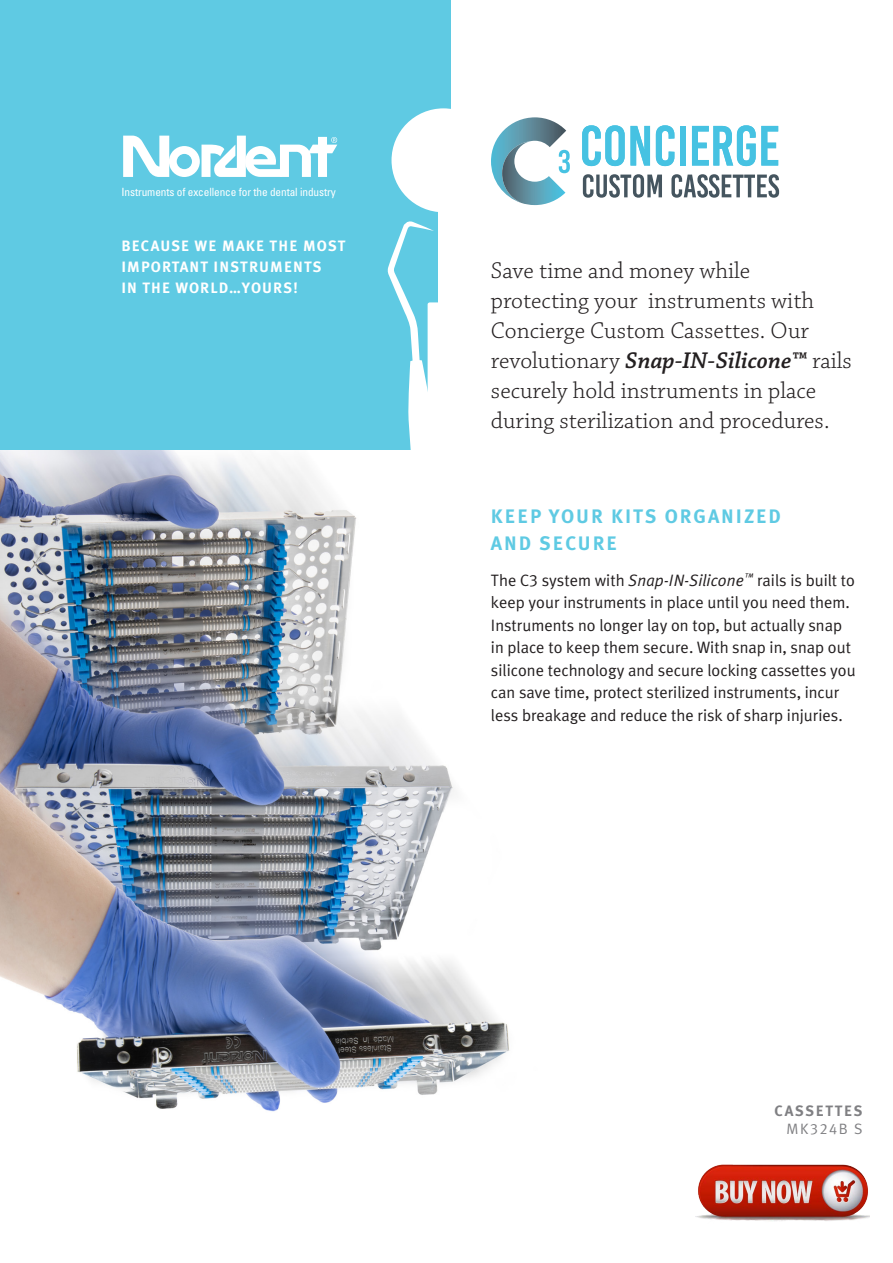
<style>
.page{position:relative;width:893px;height:1263px;background:#fff}
.page>*{position:absolute;margin:0;border:0;box-sizing:border-box;transform-origin:0 0}
.t1{font:300 24px/30px "Chaparral Pro";color:#231f20}
.t2{font:19.5px/27px "Meta Plus Bold Caps";letter-spacing:.1em;color:#5fcae3}
.t3{font:16.5px/22.5px "Meta Plus Normal";color:#231f20}
.t4{font:700 15px/21px "Meta Plus";letter-spacing:.075em;color:#fff}
.t5{font:15px/18px "Meta Plus Bold Caps";letter-spacing:.105em;color:#808083;text-align:right}
.t6{font:condensed 11.4px "Univers LT Std";letter-spacing:-.01em;color:#fff}
.s1{font-weight:600;font-style:italic}
.s2{font-family:"Meta Plus Normal Caps"}
.s3{font-style:italic}
</style>
<div class="page">
<img style="left:0;top:449px;width:510px;height:663px">
<div style="left:0;top:0;width:450px;height:449px;background:#5fcae3"></div>
<svg style="left:391px;top:108px;width:60px;height:104px"></svg>
<div style="left:438px;top:199px;width:14px;height:255px;background:#fff"></div>
<svg style="left:387px;top:221px;width:74px;height:233px"></svg>
<svg style="left:491px;top:117px;width:79px;height:88px"></svg>
<svg style="left:583px;top:174px;width:79px;height:24px"></svg>
<svg style="left:671px;top:174px;width:108px;height:24px"></svg>
<svg style="left:582px;top:125px;width:68px;height:41px"></svg>
<svg style="left:656px;top:125px;width:18px;height:41px"></svg>
<div style="left:679px;top:126px;width:6px;height:40px;background:#46c2e2"></div>
<svg style="left:692px;top:125px;width:86px;height:41px"></svg>
<svg style="left:123px;top:136px;width:214px;height:41px"></svg>
<img style="left:695px;top:1164px;width:174px;height:57px">
<p class="t6" style="left:122px;top:184px;width:216px">Instruments of excellence for the dental industry</p>
<p class="t4" style="left:121px;top:236px;width:226px">BECAUSE WE MAKE THE MOST<br>IMPORTANT INSTRUMENTS<br>IN THE WORLD…YOURS!</p>
<p class="t1" style="left:491px;top:256px;width:362px">Save time and money while protecting your instruments with Concierge Custom Cassettes. Our revolutionary <span class="s1">Snap-IN-Silicone™</span> rails securely hold instruments in place during sterilization and procedures.</p>
<p class="t2" style="left:491px;top:502px;width:291px">KEEP YOUR KITS ORGANIZED<br>AND SECURE</p>
<p class="t3" style="left:491px;top:569px;width:366px">The C<span class="s2">3</span> system with <span class="s3">Snap-IN-Silicone</span><sup>™</sup> rails is built to keep your instruments in place until you need them.<br>Instruments no longer lay on top, but actually snap in place to keep them secure. With snap in, snap out silicone technology and secure locking cassettes you can save time, protect sterilized instruments, incur less breakage and reduce the risk of sharp injuries.</p>
<p class="t5" style="left:774px;top:1102px;width:90px">CASSETTES<br><span class="s2">MK324B S</span></p>
</div>
